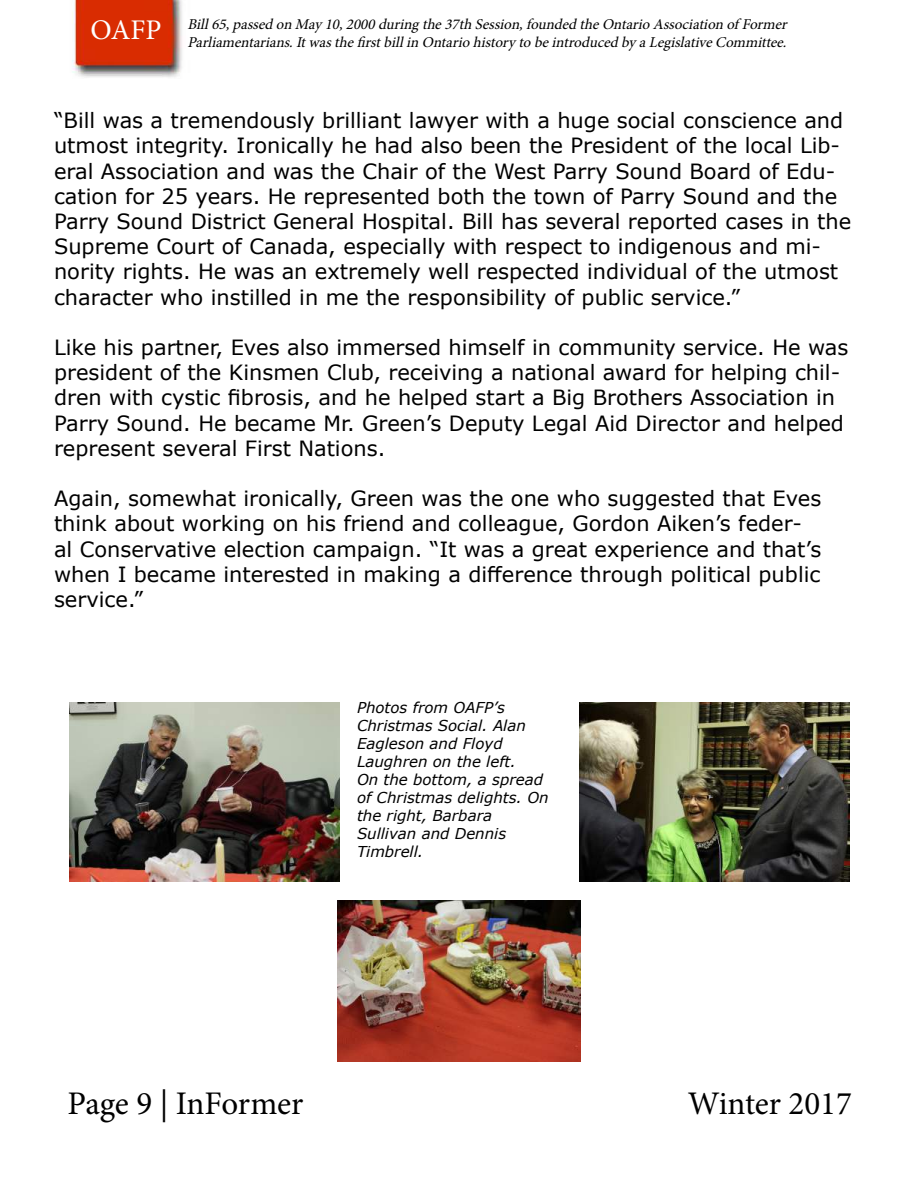
<style>
.page{position:relative;width:918px;height:1188px;background:#fff}
.page>*{position:absolute;margin:0;border:0;box-sizing:border-box;transform-origin:0 0}
.t1{font:33px "Minion Pro";letter-spacing:-.005em;color:#000}
.t2{font:21px/25.2px "Verdana";color:#000}
.t3{font:italic 15px/18px "Minion Pro";color:#000;text-align:right}
.t4{font:italic 15px/18px "Verdana";color:#000}
.s1{font-style:normal;font-size:28.5px;color:#fff}
</style>
<div class="page">
<img style="left:72px;top:0;width:110px;height:78px">
<img style="left:70px;top:702px;width:270px;height:180px">
<img style="left:338px;top:900px;width:242px;height:162px">
<img style="left:580px;top:702px;width:270px;height:180px">
<p class="t3" style="left:90px;top:15px;width:702px"><span class="s1">O A F P</span> Bill65,passedon May10,2000duringthe37th Session,foundedtheOntarioAssociation of Former<br>Parliamentarians.Itwasthefirstbillin OntariohistorytobeintroducedbyaLegislativeCommittee.</p>
<p class="t2" style="left:54px;top:108px;width:799px">“Bill was a tremendously brilliant lawyer with a huge social conscience and utmost integrity. Ironically he had also been the President of the local Lib&shy;eral Association and was the Chair of the West Parry Sound Board of Edu&shy;cation for 25 years. He represented both the town of Parry Sound and the Parry Sound District General Hospital. Bill has several reported cases in the Supreme Court of Canada, especially with respect to indigenous and mi&shy;nority rights. He was an extremely well respected individual of the utmost character who instilled in me the responsibility of public service.”</p>
<p class="t2" style="left:54px;top:335px;width:796px">Like his partner, Eves also immersed himself in community service. He was president of the Kinsmen Club, receiving a national award for helping chil&shy;dren with cystic fibrosis, and he helped start a Big Brothers Association in Parry Sound. He became Mr. Green’s Deputy Legal Aid Director and helped represent several First Nations.</p>
<p class="t2" style="left:54px;top:486px;width:769px">Again, somewhat ironically, Green was the one who suggested that Eves think about working on his friend and colleague, Gordon Aiken’s feder&shy;al Conservative election campaign. “It was a great experience and that’s when I became interested in making a difference through political public service.”</p>
<p class="t4" style="left:357px;top:699px;width:193px">Photos from OAFP’s<br>Christmas Social. Alan<br>Eagleson and Floyd<br>Laughren on the left.<br>On the bottom, a spread of Christmas delights. On the right, Barbara<br>Sullivan and Dennis<br>Timbrell.</p>
<h1 class="t1" style="left:68px;top:1082px;width:238px">Page 9 | InFormer</h1>
<h1 class="t1" style="left:688px;top:1082px;width:166px">Winter 2017</h1>
</div>
